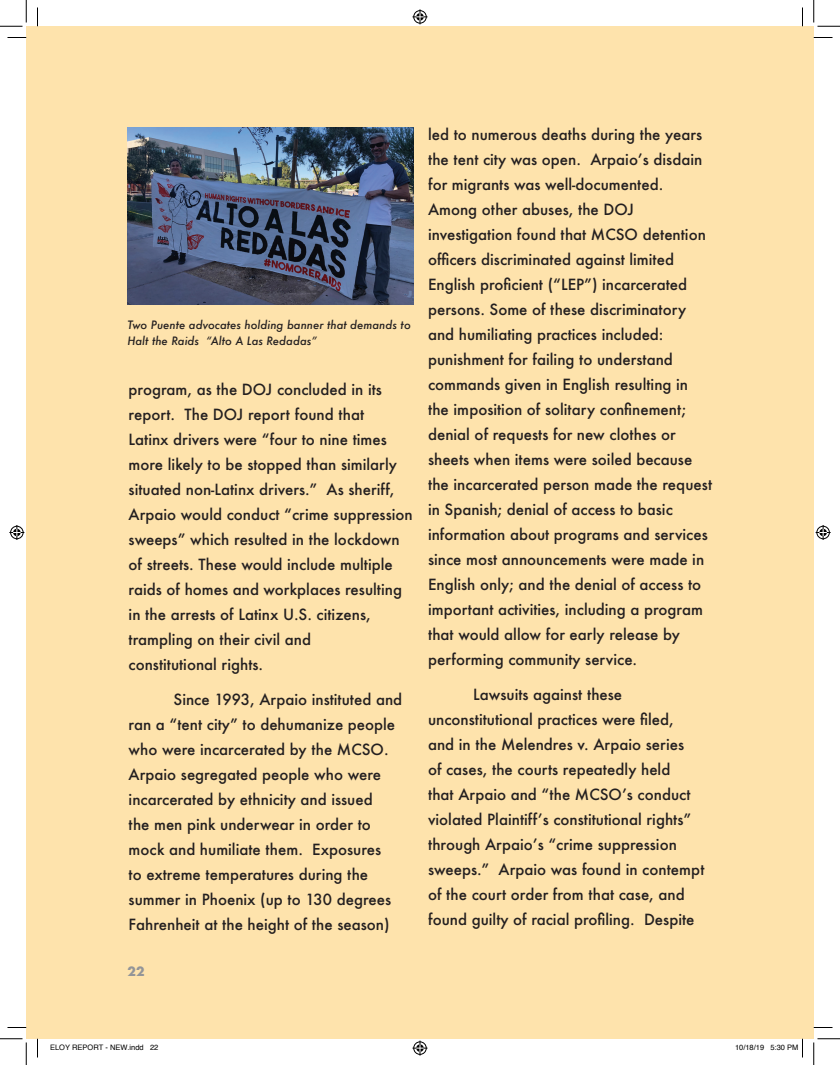
<style>
.page{position:relative;width:840px;height:1065px;background:#fff}
.page>*{position:absolute;margin:0;border:0;box-sizing:border-box;transform-origin:0 0}
.t1{font:500 15px/25px "Futura";color:#231f20}
.t2{font:700 12.5px "Futura";color:#939598}
.t3{font:italic 500 11.25px/16.2px "Futura";color:#231f20}
.t4{font:7.5px "Helvetica";color:#000}
</style>
<div class="page">
<div style="left:26px;top:26px;width:788px;height:1013px;background:#fee3ac"></div>
<img style="left:128px;top:128px;width:285px;height:177px">
<svg style="left:8px;top:37px;width:18px;height:1px"></svg>
<svg style="left:814px;top:37px;width:18px;height:1px"></svg>
<svg style="left:8px;top:1027px;width:18px;height:1px"></svg>
<svg style="left:814px;top:1027px;width:18px;height:1px"></svg>
<svg style="left:37px;top:8px;width:1px;height:18px"></svg>
<svg style="left:37px;top:1039px;width:1px;height:19px"></svg>
<svg style="left:802px;top:8px;width:1px;height:18px"></svg>
<svg style="left:0;top:0;width:27px;height:27px"></svg>
<svg style="left:0;top:1039px;width:27px;height:26px"></svg>
<svg style="left:814px;top:0;width:26px;height:27px"></svg>
<svg style="left:814px;top:1039px;width:26px;height:26px"></svg>
<svg style="left:412px;top:9px;width:16px;height:15px"></svg>
<svg style="left:412px;top:1041px;width:16px;height:15px"></svg>
<svg style="left:9px;top:525px;width:15px;height:15px"></svg>
<svg style="left:816px;top:525px;width:15px;height:15px"></svg>
<svg style="left:802px;top:1039px;width:1px;height:19px"></svg>
<p class="t3" style="left:128px;top:316px;width:285px">Two Puente advocates holding banner that demands to<br>Halt the Raids “Alto A Las Redadas”</p>
<p class="t1" style="left:129px;top:377px;width:286px">program, as the DOJ concluded in its report. The DOJ report found that<br>Latinx drivers were “four to nine times more likely to be stopped than similarly situated non-Latinx drivers.” As sheriff, Arpaio would conduct “crime suppression sweeps” which resulted in the lockdown of streets. These would include multiple raids of homes and workplaces resulting in the arrests of Latinx U.S. citizens, trampling on their civil and<br>constitutional rights.</p>
<p class="t1" style="left:129px;top:687px;width:275px;text-indent:45px">Since 1993, Arpaio instituted and ran a “tent city” to dehumanize people who were incarcerated by the MCSO.<br>Arpaio segregated people who were incarcerated by ethnicity and issued<br>the men pink underwear in order to mock and humiliate them. Exposures<br>to extreme temperatures during the summer in Phoenix (up to 130 degrees Fahrenheit at the height of the season)</p>
<p class="t2" style="left:128px;top:962px;width:19px">22</p>
<p class="t1" style="left:428px;top:122px;width:286px">led to numerous deaths during the years the tent city was open. Arpaio’s disdain for migrants was well-documented.<br>Among other abuses, the DOJ investigation found that MCSO detention officers discriminated against limited English proficient (“LEP”) incarcerated persons. Some of these discriminatory and humiliating practices included: punishment for failing to understand commands given in English resulting in the imposition of solitary confinement; denial of requests for new clothes or sheets when items were soiled because the incarcerated person made the request in Spanish; denial of access to basic information about programs and services since most announcements were made in English only; and the denial of access to important activities, including a program that would allow for early release by performing community service.</p>
<p class="t1" style="left:428px;top:682px;width:278px;text-indent:45px">Lawsuits against these unconstitutional practices were filed,<br>and in the Melendres v. Arpaio series<br>of cases, the courts repeatedly held<br>that Arpaio and “the MCSO’s conduct violated Plaintiff’s constitutional rights” through Arpaio’s “crime suppression sweeps.” Arpaio was found in contempt of the court order from that case, and found guilty of racial profiling. Despite</p>
<p class="t4" style="left:50px;top:1042px;width:110px">ELOY REPORT - NEW.indd 22</p>
<p class="t4" style="left:735px;top:1042px;width:65px">10/18/19 5:30 PM</p>
</div>
